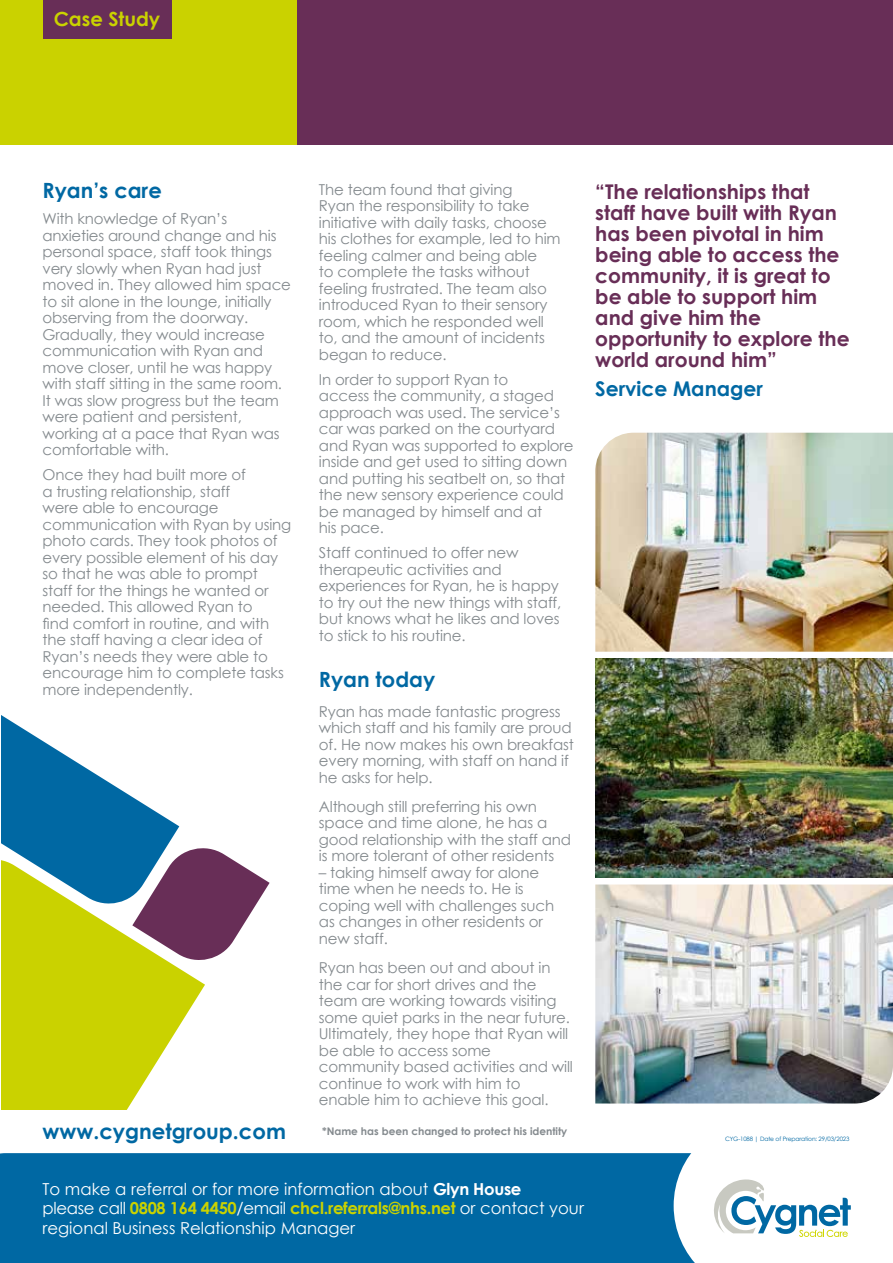
<style>
.page{position:relative;width:893px;height:1263px;background:#fff}
.page>*{position:absolute;margin:0;border:0;box-sizing:border-box;transform-origin:0 0}
.t1{font:700 21.15px "Century Gothic";color:#0068a3}
.t2{font:700 21px "Century Gothic";color:#0068a3}
.t3{font:700 20.25px/21px "Century Gothic";color:#682e57}
.t4{font:700 20.25px "Century Gothic";color:#0068a3}
.t5{font:700 19.5px "Century Gothic";color:#cad200}
.t6{font:16.5px/19.5px "Century Gothic";color:#fff}
.t7{font:15px/16.5px "Century Gothic";letter-spacing:-.01em;color:#848a8e}
.t8{font:700 10.5px "Century Gothic";color:#848a8e}
.t9{font:6px "Century Gothic";letter-spacing:-.02em;color:#0068a3}
.s1{font-weight:700}
.s2{font-weight:700;color:#cad200}
</style>
<div class="page">
<svg style="left:1px;top:966px;width:204px;height:144px;fill:#cad200"></svg>
<svg style="left:1px;top:715px;width:269px;height:251px"></svg>
<div style="left:0;top:1153px;width:674px;height:110px;background:#0068a3"></div>
<div style="left:0;top:0;width:298px;height:145px;background:#cad200"></div>
<div style="left:298px;top:0;width:595px;height:145px;background:#682e57"></div>
<div style="left:43px;top:0;width:128px;height:38px;background:#682e57"></div>
<img style="left:595px;top:433px;width:298px;height:219px">
<img style="left:595px;top:884px;width:298px;height:219px">
<img style="left:595px;top:658px;width:298px;height:219px">
<svg style="left:674px;top:1153px;width:177px;height:110px"></svg>
<h3 class="t5" style="left:54px;top:4px;width:108px">Case Study</h3>
<h2 class="t2" style="left:43px;top:174px;width:121px">Ryan’s care</h2>
<p class="t7" style="left:43px;top:210px;width:250px">With knowledge of Ryan’s anxieties around change and his personal space, staff took things very slowly when Ryan had just moved in. They allowed him space to sit alone in the lounge, initially observing from the doorway.<br>Gradually, they would increase communication with Ryan and move closer, until he was happy with staff sitting in the same room.<br>It was slow progress but the team were patient and persistent, working at a pace that Ryan was comfortable with.</p>
<p class="t7" style="left:43px;top:466px;width:250px">Once they had built more of<br>a trusting relationship, staff<br>were able to encourage communication with Ryan by using photo cards. They took photos of every possible element of his day so that he was able to prompt staff for the things he wanted or needed. This allowed Ryan to<br>find comfort in routine, and with the staff having a clear idea of<br>Ryan’s needs they were able to encourage him to complete tasks more independently.</p>
<p class="t7" style="left:319px;top:181px;width:243px">The team found that giving<br>Ryan the responsibility to take initiative with daily tasks, choose his clothes for example, led to him feeling calmer and being able<br>to complete the tasks without feeling frustrated. The team also introduced Ryan to their sensory room, which he responded well to, and the amount of incidents began to reduce.</p>
<p class="t7" style="left:319px;top:371px;width:256px">In order to support Ryan to<br>access the community, a staged approach was used. The service’s car was parked on the courtyard and Ryan was supported to explore inside and get used to sitting down and putting his seatbelt on, so that the new sensory experience could be managed by himself and at<br>his pace.</p>
<p class="t7" style="left:319px;top:544px;width:244px">Staff continued to offer new therapeutic activities and experiences for Ryan, he is happy to try out the new things with staff, but knows what he likes and loves to stick to his routine.</p>
<h2 class="t2" style="left:319px;top:664px;width:118px">Ryan today</h2>
<p class="t7" style="left:319px;top:703px;width:257px">Ryan has made fantastic progress which staff and his family are proud of. He now makes his own breakfast every morning, with staff on hand if he asks for help.</p>
<p class="t7" style="left:319px;top:798px;width:254px">Although still preferring his own space and time alone, he has a good relationship with the staff and is more tolerant of other residents</p>
<p class="t7" style="left:319px;top:864px;width:237px">– taking himself away for alone time when he needs to. He is coping well with challenges such as changes in other residents or new staff.</p>
<p class="t7" style="left:319px;top:959px;width:256px">Ryan has been out and about in the car for short drives and the team are working towards visiting some quiet parks in the near future.<br>Ultimately, they hope that Ryan will be able to access some community based activities and will continue to work with him to enable him to achieve this goal.</p>
<h1 class="t1" style="left:43px;top:1115px;width:245px">www.cygnetgroup.com</h1>
<p class="t8" style="left:322px;top:1123px;width:247px">*Name has been changed to protect his identity</p>
<h3 class="t3" style="left:595px;top:180px;width:256px">“The relationships that staff have built with Ryan has been pivotal in him being able to access the community, it is great to be able to support him and give him the opportunity to explore the world around him”</h3>
<h3 class="t4" style="left:595px;top:373px;width:169px">Service Manager</h3>
<p class="t9" style="left:725px;top:1135px;width:126px">CYG-1088 | Date of Preparation: 29/03/2023</p>
<p class="t6" style="left:43px;top:1179px;width:543px">To make a referral or for more information about <span class="s1">Glyn House<br></span>please call <span class="s2">0808 164 4450</span>/email <span class="s2">chcl.referrals@nhs.net</span> or contact your regional Business Relationship Manager</p>
</div>
